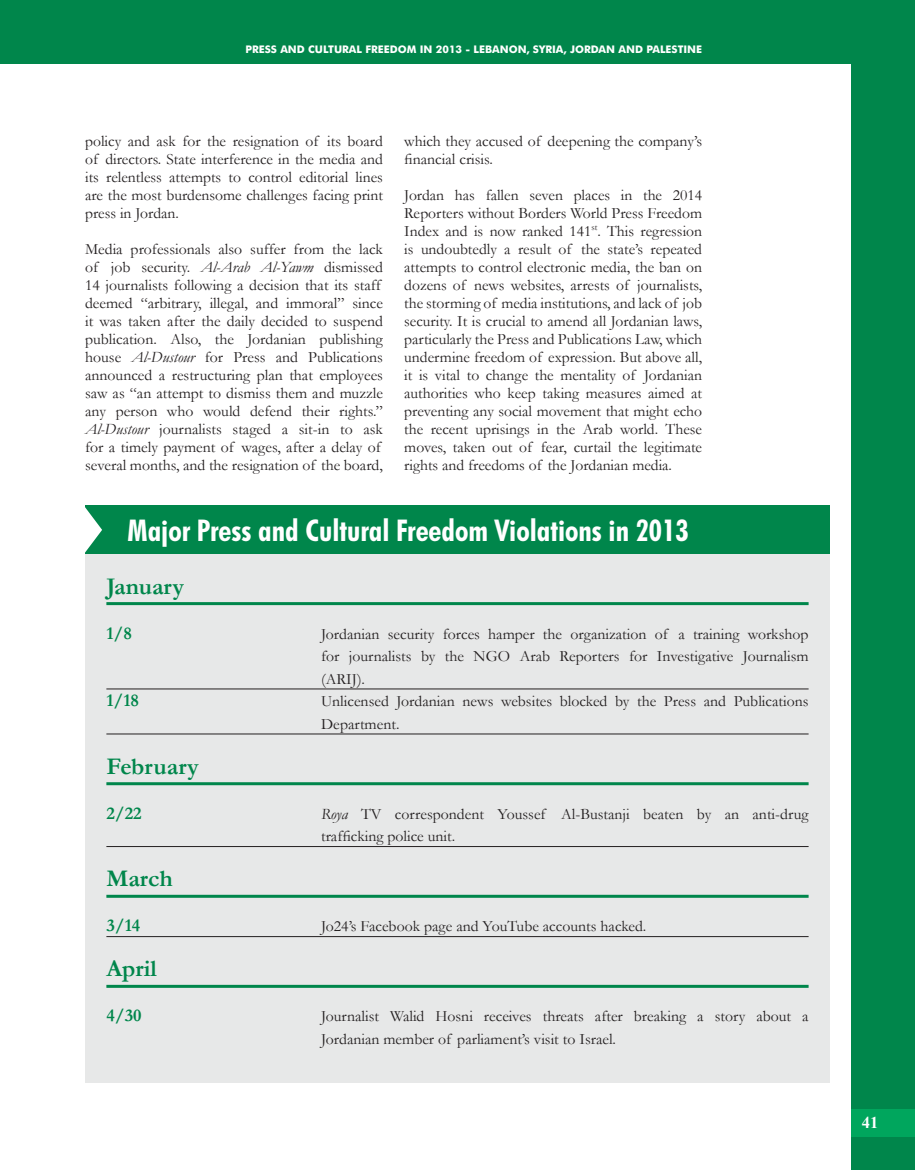
<style>
.page{position:relative;width:915px;height:1170px;background:#fff}
.page>*{position:absolute;margin:0;border:0;box-sizing:border-box;transform-origin:0 0}
.t1{font:700 condensed 30px "Futura BT";color:#fff}
.t2{font:700 24px "Garamond";color:#00864b}
.t3{font:700 18px "Garamond";color:#00864b}
.t4{font:700 16.5px "Times New Roman";color:#fff}
.t5{font:15.75px/18px "Garamond";color:#231f20}
.t6{font:700 10.5px "Futura BT";color:#fff}
.s1{font-style:italic}
</style>
<div class="page">
<div style="left:0;top:0;width:914px;height:64px;background:#00864b"></div>
<div style="left:850px;top:0;width:64px;height:1169px;background:#00864b"></div>
<div style="left:850px;top:1109px;width:64px;height:27px;background:#00a65d"></div>
<div style="left:85px;top:554px;width:744px;height:528px;background:#e7e8e8"></div>
<hr style="left:106px;top:602px;width:702px;height:3px;background:#00864b">
<hr style="left:106px;top:688px;width:702px;height:1px;background:#231f20">
<hr style="left:106px;top:733px;width:702px;height:1px;background:#231f20">
<hr style="left:106px;top:782px;width:702px;height:3px;background:#00864b">
<hr style="left:106px;top:846px;width:702px;height:1px;background:#231f20">
<hr style="left:106px;top:894px;width:702px;height:3px;background:#00864b">
<hr style="left:106px;top:936px;width:702px;height:1px;background:#231f20">
<hr style="left:106px;top:984px;width:702px;height:3px;background:#00864b">
<div style="left:85px;top:506px;width:744px;height:48px;background:#00864b"></div>
<svg style="left:85px;top:507px;width:17px;height:46px"></svg>
<p class="t6" style="left:245px;top:43px;width:458px">PRESS AND CULTURAL FREEDOM IN 2013 - LEBANON, SYRIA, JORDAN AND PALESTINE</p>
<p class="t5" style="left:85px;top:131px;width:299px;text-align:justify">policy and ask for the resignation of its board of directors. State interference in the media and its relentless attempts to control editorial lines are the most burdensome challenges facing print press in Jordan.</p>
<p class="t5" style="left:85px;top:239px;width:299px">Media professionals also suffer from the lack of job security. <span class="s1">Al-Arab Al-Yawm</span> dismissed 14 journalists following a decision that its staff deemed “arbitrary, illegal, and immoral” since it was taken after the daily decided to suspend publication. Also, the Jordanian publishing house <span class="s1">Al-Dustour</span> for Press and Publications announced a restructuring plan that employees saw as “an attempt to dismiss them and muzzle any person who would defend their rights.” <span class="s1">Al-Dustour</span> journalists staged a sit-in to ask for a timely payment of wages, after a delay of several months, and the resignation of the board,</p>
<p class="t5" style="left:404px;top:131px;width:299px">which they accused of deepening the company’s financial crisis.</p>
<p class="t5" style="left:404px;top:185px;width:299px;text-align:justify">Jordan has fallen seven places in the 2014<br>Reporters without Borders World Press Freedom Index and is now ranked 141<sup>st</sup>. This regression is undoubtedly a result of the state’s repeated attempts to control electronic media, the ban on dozens of news websites, arrests of journalists, the storming of media institutions, and lack of job security. It is crucial to amend all Jordanian laws, particularly the Press and Publications Law, which undermine freedom of expression. But above all, it is vital to change the mentality of Jordanian authorities who keep taking measures aimed at preventing any social movement that might echo the recent uprisings in the Arab world. These moves, taken out of fear, curtail the legitimate rights and freedoms of the Jordanian media.</p>
<h1 class="t1" style="left:128px;top:512px;width:562px">Major Press and Cultural Freedom Violations in 2013</h1>
<h2 class="t2" style="left:106px;top:571px;width:79px">January</h2>
<p class="t3" style="left:106px;top:622px;width:27px">1/8</p>
<p class="t5" style="left:321px;top:622px;width:489px;line-height:22.5px;text-align:justify">Jordanian security forces hamper the organization of a training workshop for journalists by the NGO Arab Reporters for Investigative Journalism (ARIJ).</p>
<p class="t3" style="left:106px;top:689px;width:34px">1/18</p>
<p class="t5" style="left:321px;top:689px;width:489px;line-height:22.5px">Unlicensed Jordanian news websites blocked by the Press and Publications<br>Department.</p>
<h2 class="t2" style="left:106px;top:751px;width:94px">February</h2>
<p class="t3" style="left:106px;top:802px;width:37px">2/22</p>
<p class="t5" style="left:321px;top:802px;width:489px;line-height:22.5px"><span class="s1">Roya</span> TV correspondent Youssef Al-Bustanji beaten by an anti-drug trafficking police unit.</p>
<h2 class="t2" style="left:106px;top:864px;width:68px">March</h2>
<p class="t3" style="left:106px;top:914px;width:35px">3/14</p>
<p class="t5" style="left:321px;top:917px;width:327px">Jo24’s Facebook page and YouTube accounts hacked.</p>
<h2 class="t2" style="left:106px;top:954px;width:52px">April</h2>
<p class="t3" style="left:106px;top:1004px;width:37px">4/30</p>
<p class="t5" style="left:321px;top:1004px;width:489px;line-height:22.5px">Journalist Walid Hosni receives threats after breaking a story about a<br>Jordanian member of parliament’s visit to Israel.</p>
<p class="t4" style="left:861px;top:1111px;width:18px">41</p>
</div>
